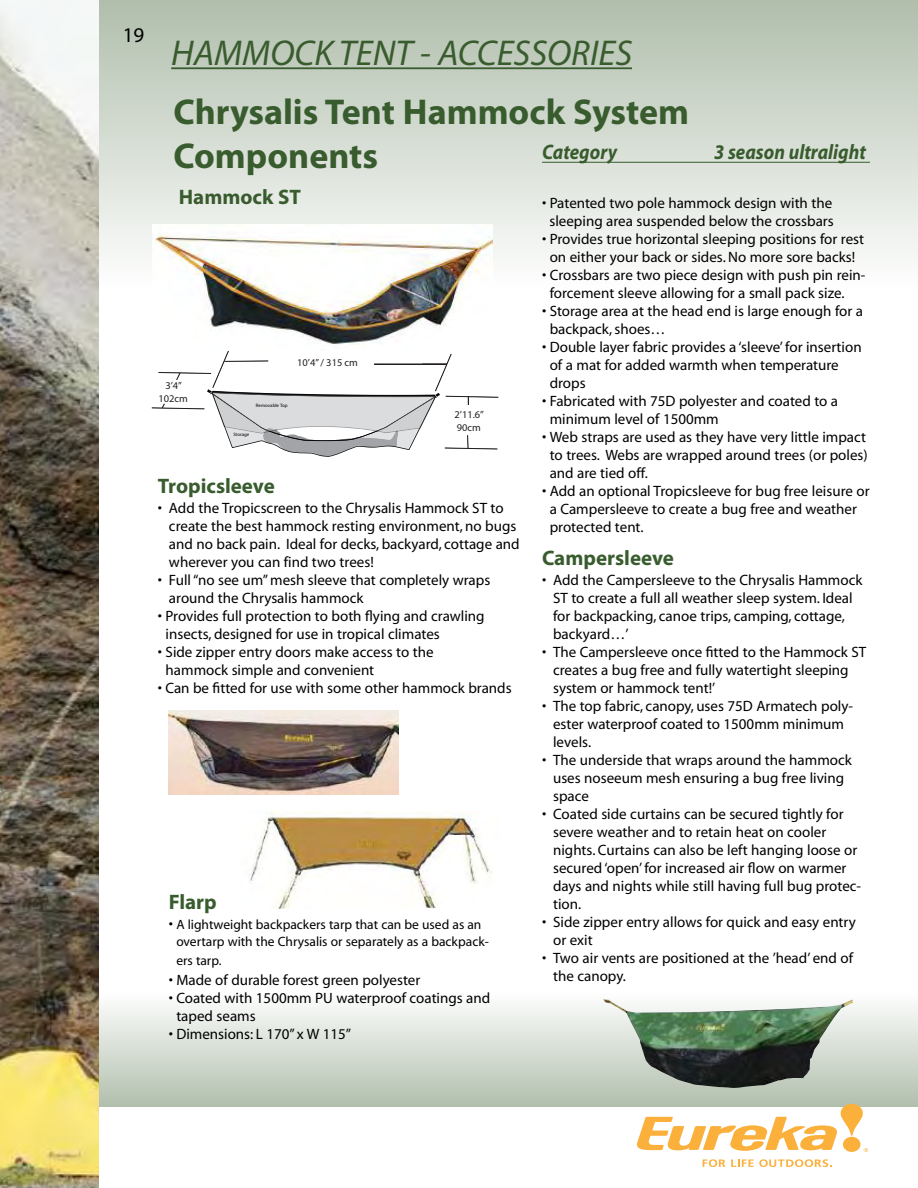
<style>
.page{position:relative;width:918px;height:1188px;background:#fff}
.page>*{position:absolute;margin:0;border:0;box-sizing:border-box;transform-origin:0 0}
.t1{font:700 36px/43.2px "Myriad Pro";color:#395c2e}
.t2{font:italic 36px "Myriad";color:#395c2e}
.t3{font:700 21px "Myriad Pro";color:#395c2e}
.t4{font:italic 700 21px "Myriad";color:#395c2e;scale:.9 1}
.t5{font:21px "Myriad";color:#000}
.t6{font:15px/18px "Myriad";color:#000}
.t7{font:13.5px/17px "Myriad";color:#000;text-align:center}
.t8{font:10.35px/12.5px "Myriad Pro";color:#231f20}
.t9{font:700 4.8px "Arial";color:#010202;scale:1.04 1}
.s1{font-size:15px}
</style>
<div class="page">
<div style="left:79px;top:0;width:839px;height:288px;background:linear-gradient(to bottom,#b0beac,#fefefe)"></div>
<div style="left:81px;top:993px;width:837px;height:113px;background:linear-gradient(to bottom,#fefefe,#b1bfad)"></div>
<svg style="left:703px;top:1159px;width:22px;height:8px"></svg>
<svg style="left:731px;top:1159px;width:101px;height:8px"></svg>
<svg style="left:635px;top:1104px;width:233px;height:48px"></svg>
<hr style="left:542px;top:162px;width:328px;height:1px;background:#395c2e">
<img style="left:249px;top:811px;width:243px;height:97px">
<img style="left:0;top:0;width:98px;height:1188px">
<hr style="left:171px;top:67px;width:461px;height:2px;background:#395c2e">
<img style="left:169px;top:711px;width:230px;height:83px">
<img style="left:153px;top:225px;width:340px;height:127px">
<img style="left:603px;top:999px;width:250px;height:89px">
<svg style="left:152px;top:352px;width:346px;height:105px"></svg>
<h2 class="t5" style="left:123px;top:27px;width:23px">19</h2>
<h1 class="t2" style="left:171px;top:39px;width:462px">HAMMOCK TENT - ACCESSORIES</h1>
<h1 class="t1" style="left:173px;top:94px;width:517px">Chrysalis Tent Hammock System<br>Components</h1>
<h2 class="t3" style="left:179px;top:189px;width:124px">Hammock ST</h2>
<h2 class="t4" style="left:542px;top:144px;width:85px">Category</h2>
<h2 class="t4" style="left:714px;top:144px;width:170px">3 season ultralight</h2>
<p class="t6" style="left:542px;top:195px;width:293px;text-align:center">• Patented two pole hammock design with the sleeping area suspended below the crossbars</p>
<p class="t6" style="left:542px;top:231px;width:324px;text-align:center">• Provides true horizontal sleeping positions for rest on either your back or sides. No more sore backs!</p>
<p class="t6" style="left:550px;top:267px;width:317px;text-indent:-8px">• Crossbars are two piece design with push pin rein&shy;forcement sleeve allowing for a small pack size.</p>
<p class="t6" style="left:550px;top:303px;width:315px;text-indent:-8px">• Storage area at the head end is large enough for a backpack, shoes…</p>
<p class="t6" style="left:550px;top:339px;width:313px;text-indent:-8px">• Double layer fabric provides a ‘sleeve’ for insertion of a mat for added warmth when temperature drops</p>
<p class="t6" style="left:550px;top:393px;width:290px;text-indent:-8px">• Fabricated with 75D polyester and coated to a minimum level of 1500mm</p>
<p class="t6" style="left:550px;top:429px;width:320px;text-align:justify;text-indent:-8px">• Web straps are used as they have very little impact to trees. Webs are wrapped around trees (or poles) and are tied off.</p>
<p class="t6" style="left:550px;top:483px;width:321px;text-indent:-8px">• Add an optional Tropicsleeve for bug free leisure or a Campersleeve to create a bug free and weather protected tent.</p>
<p class="t8" style="left:297px;top:357px;width:62px">10’4” / 315 cm</p>
<p class="t8" style="left:159px;top:380px;width:31px;text-align:center">3’4”<br>102cm</p>
<p class="t9" style="left:256px;top:404px;width:32px">Removable Top</p>
<p class="t8" style="left:455px;top:410px;width:31px">2’11.6”<br>90cm</p>
<p class="t9" style="left:233px;top:432px;width:17px">Storage</p>
<h2 class="t3" style="left:158px;top:478px;width:118px">Tropicsleeve</h2>
<p class="t6" style="left:169px;top:500px;width:352px;text-indent:-11px">• Add the Tropicscreen to the Chrysalis Hammock ST to create the best hammock resting environment, no bugs and no back pain. Ideal for decks, backyard, cottage and wherever you can find two trees!</p>
<p class="t6" style="left:169px;top:572px;width:323px;text-indent:-11px">• Full “no see um” mesh sleeve that completely wraps around the Chrysalis hammock</p>
<p class="t6" style="left:166px;top:608px;width:321px;text-indent:-8px">• Provides full protection to both flying and crawling insects, designed for use in tropical climates</p>
<p class="t6" style="left:166px;top:644px;width:269px;text-indent:-8px">• Side zipper entry doors make access to the hammock simple and convenient</p>
<p class="t6" style="left:158px;top:680px;width:355px">• Can be fitted for use with some other hammock brands</p>
<h2 class="t3" style="left:542px;top:550px;width:133px">Campersleeve</h2>
<p class="t6" style="left:553px;top:572px;width:311px;text-indent:-11px">• Add the Campersleeve to the Chrysalis Hammock ST to create a full all weather sleep system. Ideal for backpacking, canoe trips, camping, cottage, backyard…’</p>
<p class="t6" style="left:553px;top:644px;width:315px;text-indent:-11px">• The Campersleeve once fitted to the Hammock ST creates a bug free and fully watertight sleeping system or hammock tent!’</p>
<p class="t6" style="left:553px;top:698px;width:301px;text-indent:-11px">• The top fabric, canopy, uses 75D Armatech poly&shy;ester waterproof coated to 1500mm minimum levels.</p>
<p class="t6" style="left:553px;top:752px;width:300px;text-indent:-11px">• The underside that wraps around the hammock uses noseeum mesh ensuring a bug free living space</p>
<p class="t6" style="left:553px;top:806px;width:310px;text-indent:-11px">• Coated side curtains can be secured tightly for severe weather and to retain heat on cooler nights. Curtains can also be left hanging loose or secured ‘open’ for increased air flow on warmer days and nights while still having full bug protec&shy;tion.</p>
<p class="t6" style="left:553px;top:914px;width:304px;text-indent:-11px">• Side zipper entry allows for quick and easy entry or exit</p>
<p class="t6" style="left:553px;top:950px;width:302px;text-indent:-11px">• Two air vents are positioned at the ’head’ end of the canopy.</p>
<h2 class="t3" style="left:169px;top:894px;width:50px">Flarp</h2>
<p class="t7" style="left:169px;top:917px;width:322px"><span class="s1">•</span> A lightweight backpackers tarp that can be used as an overtarp with the Chrysalis or separately as a backpack-</p>
<p class="t7" style="left:176px;top:953px;width:47px">ers tarp.</p>
<p class="t6" style="left:169px;top:972px;width:253px">• Made of durable forest green polyester</p>
<p class="t6" style="left:176px;top:990px;width:315px;text-indent:-8px">• Coated with 1500mm PU waterproof coatings and taped seams</p>
<p class="t6" style="left:169px;top:1026px;width:184px">• Dimensions: L 170” x W 115”</p>
</div>
